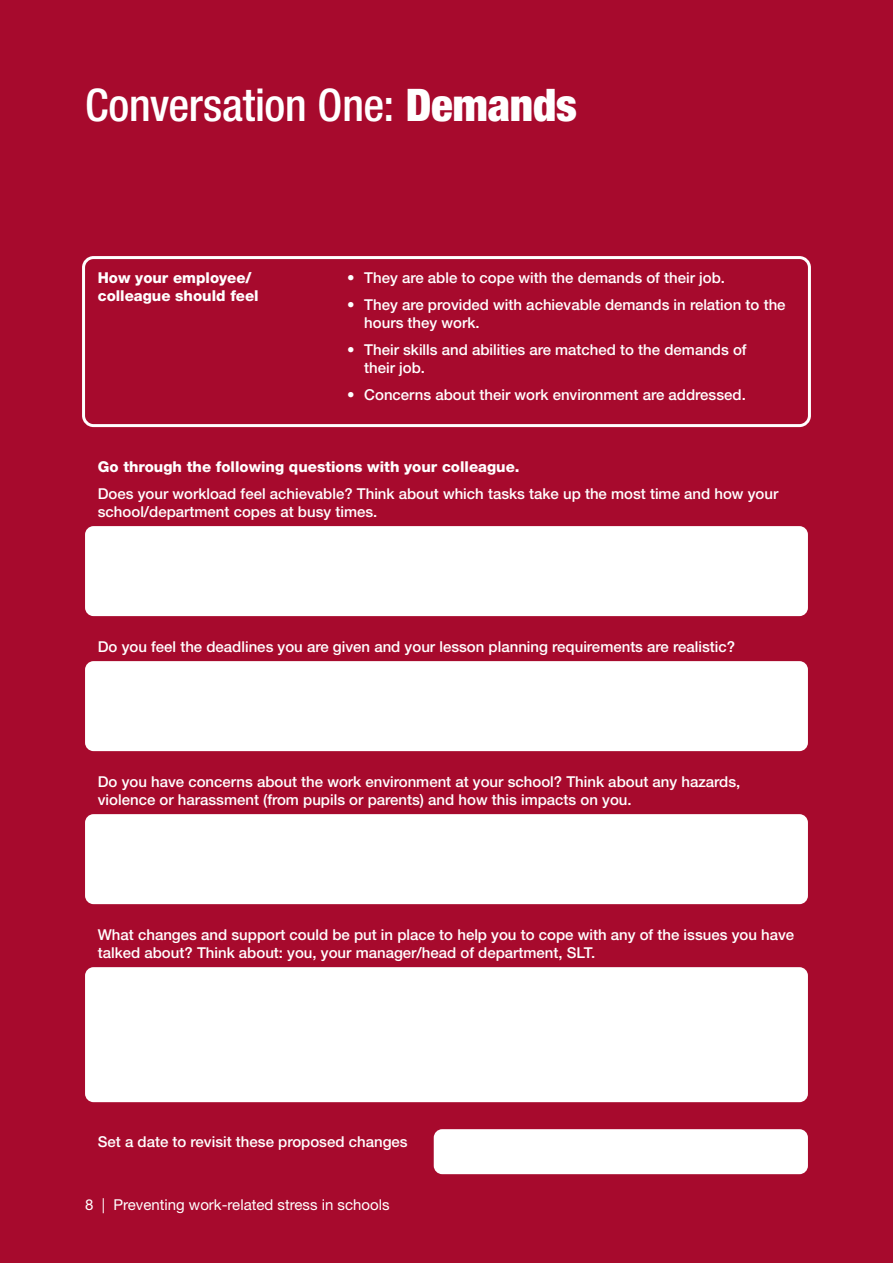
<style>
.page{position:relative;width:893px;height:1263px;background:#a70a2d}
.page>*{position:absolute;margin:0;border:0;box-sizing:border-box;transform-origin:0 0}
.head-white{font:500 condensed 45px "Helvetica Neue LT Std";letter-spacing:-.01em;color:#fff}
.rev-bodytext{font:500 15px/18px "Helvetica Neue LT Std";color:#fff}
.rev-head{font:800 15px/18px "Helvetica Neue LT Std";color:#fff}
.t1{font:15px "Helvetica Neue LT Std";color:#fff}
.s1{font-weight:900}
</style>
<div class="page">
<div style="left:434px;top:1129px;width:374px;height:45px;background:#fff;border-radius:9px"></div>
<div style="left:82px;top:256px;width:729px;height:171px;border:3px solid #fff;border-radius:10px"></div>
<div style="left:85px;top:526px;width:723px;height:90px;background:#fff;border-radius:9px"></div>
<div style="left:85px;top:661px;width:723px;height:90px;background:#fff;border-radius:9px"></div>
<div style="left:85px;top:814px;width:723px;height:90px;background:#fff;border-radius:9px"></div>
<div style="left:85px;top:967px;width:723px;height:135px;background:#fff;border-radius:9px"></div>
<p class="head-white" style="left:85px;top:78px;width:493px">Conversation One: <span class="s1">Demands</span></p>
<p class="rev-head" style="left:98px;top:269px;width:162px">How your employee/ colleague should feel</p>
<p class="rev-bodytext" style="left:347px;top:269px;width:379px">• They are able to cope with the demands of their job.</p>
<p class="rev-bodytext" style="left:364px;top:296px;width:423px;text-indent:-17px">• They are provided with achievable demands in relation to the hours they work.</p>
<p class="rev-bodytext" style="left:364px;top:341px;width:384px;text-indent:-17px">• Their skills and abilities are matched to the demands of their job.</p>
<p class="rev-bodytext" style="left:347px;top:386px;width:400px">• Concerns about their work environment are addressed.</p>
<p class="rev-head" style="left:98px;top:458px;width:423px">Go through the following questions with your colleague.</p>
<p class="rev-bodytext" style="left:98px;top:485px;width:682px">Does your workload feel achievable? Think about which tasks take up the most time and how your school/department copes at busy times.</p>
<p class="rev-bodytext" style="left:98px;top:638px;width:639px">Do you feel the deadlines you are given and your lesson planning requirements are realistic?</p>
<p class="rev-bodytext" style="left:98px;top:773px;width:644px">Do you have concerns about the work environment at your school? Think about any hazards, violence or harassment (from pupils or parents) and how this impacts on you.</p>
<p class="rev-bodytext" style="left:98px;top:926px;width:698px">What changes and support could be put in place to help you to cope with any of the issues you have talked about? Think about: you, your manager/head of department, SLT.</p>
<p class="rev-bodytext" style="left:98px;top:1133px;width:311px">Set a date to revisit these proposed changes</p>
<p class="t1" style="left:85px;top:1196px;width:306px">8 | Preventing work-related stress in schools</p>
</div>
